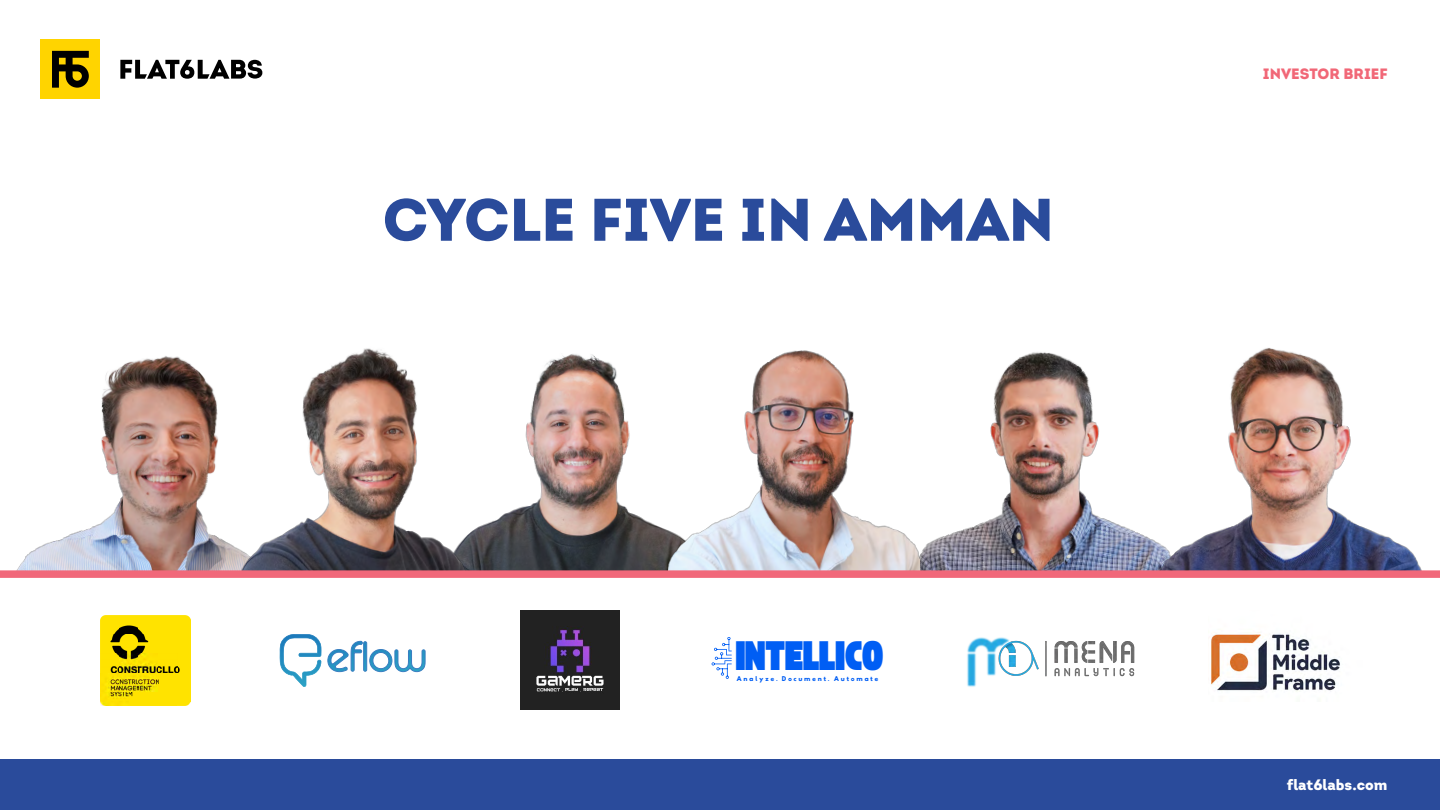
<style>
.page{position:relative;width:1440px;height:810px;background:#fff}
.page>*{position:absolute;margin:0;border:0;box-sizing:border-box;transform-origin:0 0}
.t1{font:900 60px "Intro";color:#2a4b9b}
.t2{font:28.8px "TAN St Canard Display";color:#005ef4}
.t3{font:900 15px "Intro";color:#f16777}
.t4{font:900 15px "Intro";color:#fff}
.t5{font:5.93px "Hussar Bd";letter-spacing:.265em;color:#005ef4}
</style>
<div class="page">
<svg style="left:120px;top:60px;width:142px;height:19px"></svg>
<div style="left:41px;top:40px;width:59px;height:59px;background:#ffd400"></div>
<svg style="left:52px;top:51px;width:37px;height:37px"></svg>
<div style="left:0;top:760px;width:1440px;height:50px;background:#2a4b9b"></div>
<img style="left:967px;top:637px;width:168px;height:50px">
<img style="left:920px;top:352px;width:238px;height:218px">
<img style="left:521px;top:610px;width:98px;height:99px">
<img style="left:471px;top:354px;width:170px;height:216px">
<img style="left:1211px;top:632px;width:129px;height:60px">
<img style="left:1158px;top:348px;width:264px;height:222px">
<svg style="left:712px;top:637px;width:20px;height:42px"></svg>
<img style="left:641px;top:350px;width:279px;height:220px">
<img style="left:17px;top:356px;width:221px;height:214px">
<img style="left:100px;top:615px;width:78px;height:91px">
<img style="left:178px;top:615px;width:13px;height:88px">
<svg style="left:178px;top:703px;width:12px;height:3px"></svg>
<svg style="left:279px;top:634px;width:43px;height:53px"></svg>
<div style="left:364px;top:642px;width:3px;height:29px;border:1px solid #387ec1;border-radius:2px"></div>
<svg style="left:370px;top:649px;width:55px;height:23px"></svg>
<svg style="left:328px;top:641px;width:35px;height:31px"></svg>
<img style="left:238px;top:348px;width:233px;height:222px">
<div style="left:0;top:570px;width:1440px;height:8px;background:#f1687a"></div>
<h1 class="t1" style="left:383px;top:180px;width:673px">CYCLE FIVE IN AMMAN</h1>
<h2 class="t2" style="left:736px;top:643px;width:149px">INTELLICO</h2>
<p class="t5" style="left:736px;top:674px;width:144px">Analyze. Document. Automate</p>
<h3 class="t3" style="left:1263px;top:64px;width:126px">INVESTOR BRIEF</h3>
<h3 class="t4" style="left:1287px;top:775px;width:102px">flat6labs.com</h3>
</div>
